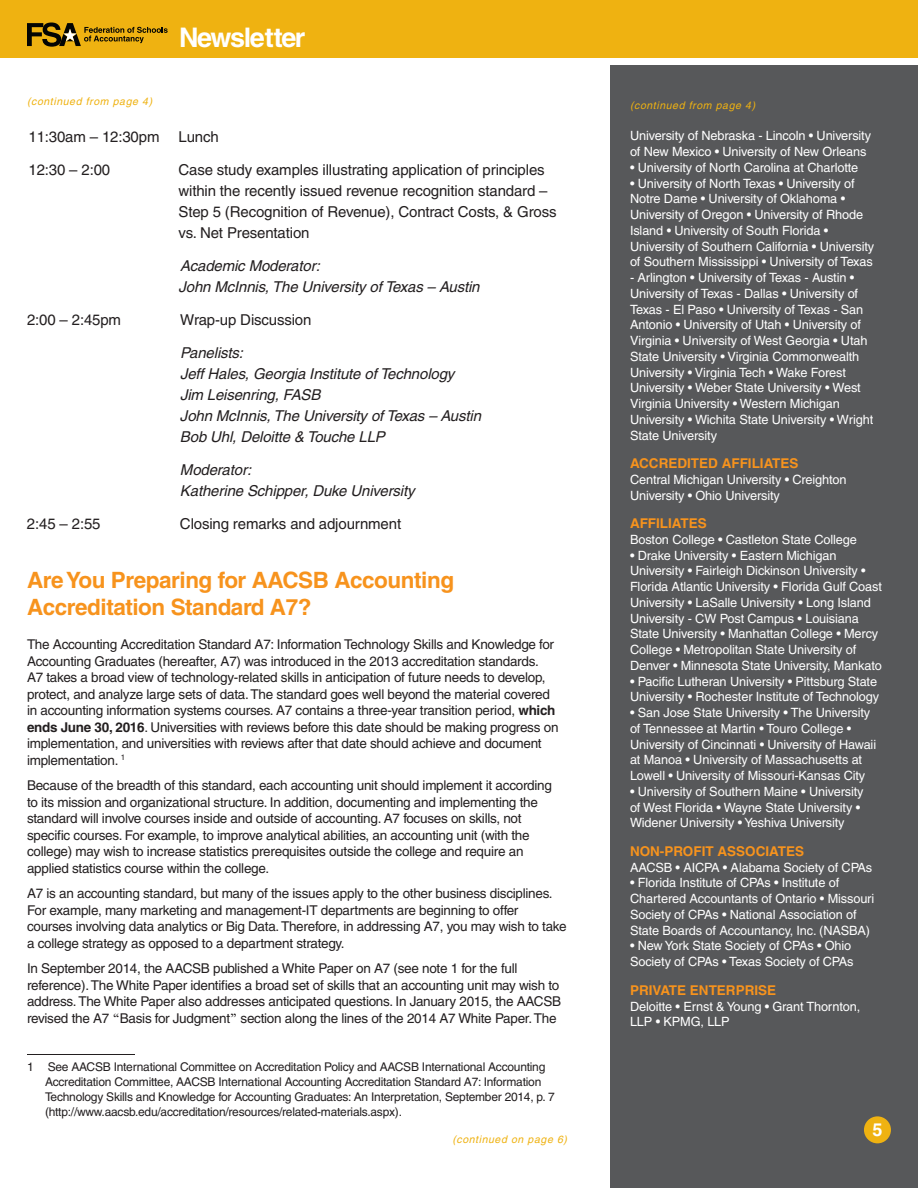
<style>
.page{position:relative;width:918px;height:1188px;background:#fff}
.page>*{position:absolute;margin:0;border:0;box-sizing:border-box;transform-origin:0 0}
.t1{font:700 27px "Helvetica";letter-spacing:-.05em;color:#fff}
.t2{font:700 22.5px/27px "Helvetica";letter-spacing:-.02em;color:#f7931d}
.t3{font:700 18px "Helvetica";color:#fff}
.t4{font:15px/21px "Helvetica";letter-spacing:-.01em;color:#231f20}
.t5{font:italic 15px/21px "Helvetica";letter-spacing:-.01em;color:#231f20}
.t6{font:13.5px/16.5px "Helvetica";letter-spacing:-.02em;color:#231f20}
.t7{font:700 13.5px "Helvetica";color:#f7931d}
.t8{font:12.75px/15.8px "Helvetica";letter-spacing:-.01em;color:#fff}
.t9{font:12px/15px "Helvetica";letter-spacing:-.02em;color:#231f20}
.t10{font:italic 10.5px "Helvetica";letter-spacing:.06em;color:#efb211}
.s1{font-weight:700}
.s2{font-family:"Sabon"}
</style>
<div class="page">
<div style="left:610px;top:65px;width:308px;height:1123px;background:#57585a"></div>
<div style="left:0;top:0;width:918px;height:58px;background:#efb211"></div>
<div style="left:864px;top:1116px;width:27px;height:27px;background:#efb211;border-radius:50%"></div>
<svg style="left:27px;top:23px;width:141px;height:24px"></svg>
<hr style="left:27px;top:1054px;width:108px;height:1px;background:#231f20">
<p class="t10" style="left:27px;top:96px;width:127px">(continued from page 4)</p>
<h1 class="t1" style="left:179px;top:21px;width:128px">Newsletter</h1>
<p class="t4" style="left:28px;top:126px;width:133px">11:30am – 12:30pm</p>
<p class="t4" style="left:178px;top:126px;width:42px">Lunch</p>
<p class="t4" style="left:28px;top:159px;width:83px">12:30 – 2:00</p>
<p class="t4" style="left:178px;top:159px;width:380px">Case study examples illustrating application of principles within the recently issued revenue recognition standard – Step 5 (Recognition of Revenue), Contract Costs, &amp; Gross vs. Net Presentation</p>
<p class="t5" style="left:179px;top:255px;width:303px">Academic Moderator:<br>John McInnis, The University of Texas – Austin</p>
<p class="t4" style="left:27px;top:309px;width:96px">2:00 – 2:45pm</p>
<p class="t4" style="left:180px;top:309px;width:133px">Wrap-up Discussion</p>
<p class="t5" style="left:180px;top:342px;width:303px">Panelists:<br>Jeff Hales, Georgia Institute of Technology<br>Jim Leisenring, FASB<br>John McInnis, The University of Texas – Austin<br>Bob Uhl, Deloitte &amp; Touche LLP</p>
<p class="t5" style="left:180px;top:459px;width:236px">Moderator:<br>Katherine Schipper, Duke University</p>
<p class="t4" style="left:27px;top:513px;width:75px">2:45 – 2:55</p>
<p class="t4" style="left:180px;top:513px;width:223px">Closing remarks and adjournment</p>
<h2 class="t2" style="left:27px;top:566px;width:429px">Are You Preparing for AACSB Accounting<br>Accreditation Standard A7?</h2>
<p class="t6" style="left:27px;top:636px;width:533px">The Accounting Accreditation Standard A7: Information Technology Skills and Knowledge for Accounting Graduates (hereafter, A7) was introduced in the 2013 accreditation standards.<br>A7 takes a broad view of technology-related skills in anticipation of future needs to develop, protect, and analyze large sets of data. The standard goes well beyond the material covered in accounting information systems courses. A7 contains a three-year transition period, <span class="s1">which ends June 30, 2016</span>. Universities with reviews before this date should be making progress on implementation, and universities with reviews after that date should achieve and document implementation. <sup>1</sup></p>
<p class="t6" style="left:27px;top:777px;width:526px">Because of the breadth of this standard, each accounting unit should implement it according to its mission and organizational structure. In addition, documenting and implementing the standard will involve courses inside and outside of accounting. A7 focuses on skills, not specific courses. For example, to improve analytical abilities, an accounting unit (with the college) may wish to increase statistics prerequisites outside the college and require an applied statistics course within the college.</p>
<p class="t6" style="left:27px;top:885px;width:541px">A7 is an accounting standard, but many of the issues apply to the other business disciplines.<br>For example, many marketing and management-IT departments are beginning to offer courses involving data analytics or Big Data. Therefore, in addressing A7, you may wish to take a college strategy as opposed to a department strategy.</p>
<p class="t6" style="left:27px;top:960px;width:536px">In September 2014, the AACSB published a White Paper on A7 (see note 1 for the full reference). The White Paper identifies a broad set of skills that an accounting unit may wish to address. The White Paper also addresses anticipated questions. In January 2015, the AACSB revised the A7 <span class="s2">“</span>Basis for Judgment<span class="s2">”</span> section along the lines of the 2014 A7 White Paper. The</p>
<p class="t9" style="left:45px;top:1059px;width:511px;text-indent:-18px">1 See AACSB International Committee on Accreditation Policy and AACSB International Accounting Accreditation Committee, AACSB International Accounting Accreditation Standard A7: Information Technology Skills and Knowledge for Accounting Graduates: An Interpretation, September 2014, p. 7 (http://www.aacsb.edu/accreditation/resources/related-materials.aspx).</p>
<p class="t10" style="left:452px;top:1133px;width:116px">(continued on page 6)</p>
<p class="t10" style="left:630px;top:99px;width:127px">(continued from page 4)</p>
<p class="t8" style="left:630px;top:128px;width:243px">University of Nebraska - Lincoln • University of New Mexico • University of New Orleans</p>
<p class="t8" style="left:630px;top:159px;width:230px">• University of North Carolina at Charlotte</p>
<p class="t8" style="left:630px;top:175px;width:246px">• University of North Texas • University of Notre Dame • University of Oklahoma • University of Oregon • University of Rhode Island • University of South Florida • University of Southern California • University of Southern Mississippi • University of Texas</p>
<p class="t8" style="left:630px;top:270px;width:245px">- Arlington • University of Texas - Austin • University of Texas - Dallas • University of Texas - El Paso • University of Texas - San Antonio • University of Utah • University of Virginia • University of West Georgia • Utah State University • Virginia Commonwealth University • Virginia Tech • Wake Forest University • Weber State University • West Virginia University • Western Michigan University • Wichita State University • Wright State University</p>
<p class="t7" style="left:630px;top:455px;width:170px">ACCREDITED AFFILIATES</p>
<p class="t8" style="left:630px;top:472px;width:218px">Central Michigan University • Creighton<br>University • Ohio University</p>
<p class="t7" style="left:630px;top:515px;width:78px">AFFILIATES</p>
<p class="t8" style="left:630px;top:532px;width:228px">Boston College • Castleton State College</p>
<p class="t8" style="left:630px;top:547px;width:254px">• Drake University • Eastern Michigan University • Fairleigh Dickinson University • Florida Atlantic University • Florida Gulf Coast University • LaSalle University • Long Island University - CW Post Campus • Louisiana State University • Manhattan College • Mercy College • Metropolitan State University of Denver • Minnesota State University, Mankato</p>
<p class="t8" style="left:630px;top:673px;width:251px">• Pacific Lutheran University • Pittsburg State<br>University • Rochester Institute of Technology</p>
<p class="t8" style="left:630px;top:705px;width:248px">• San Jose State University • The University of Tennessee at Martin • Touro College • University of Cincinnati • University of Hawaii at Manoa • University of Massachusetts at Lowell • University of Missouri-Kansas City</p>
<p class="t8" style="left:630px;top:784px;width:235px">• University of Southern Maine • University of West Florida • Wayne State University •<br>Widener University • Yeshiva University</p>
<p class="t7" style="left:630px;top:843px;width:176px">NON-PROFIT ASSOCIATES</p>
<p class="t8" style="left:630px;top:859px;width:244px">AACSB • AICPA • Alabama Society of CPAs</p>
<p class="t8" style="left:630px;top:875px;width:246px">• Florida Institute of CPAs • Institute of Chartered Accountants of Ontario • Missouri Society of CPAs • National Association of State Boards of Accountancy, Inc. (NASBA)</p>
<p class="t8" style="left:630px;top:938px;width:225px">• New York State Society of CPAs • Ohio<br>Society of CPAs • Texas Society of CPAs</p>
<p class="t7" style="left:630px;top:982px;width:148px">PRIVATE ENTERPRISE</p>
<p class="t8" style="left:630px;top:998px;width:232px">Deloitte • Ernst &amp; Young • Grant Thornton,<br>LLP • KPMG, LLP</p>
<h3 class="t3" style="left:872px;top:1119px;width:12px">5</h3>
</div>
